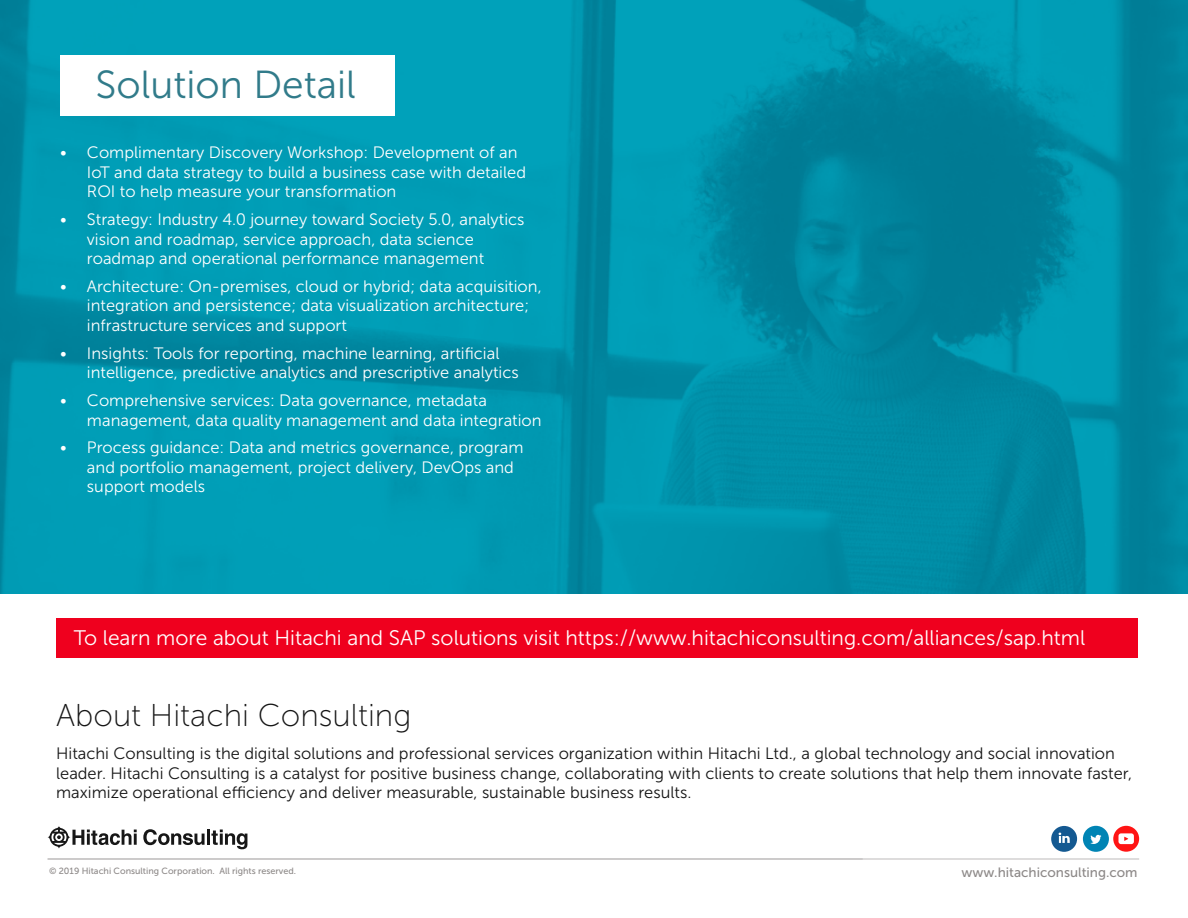
<style>
.page{position:relative;width:1188px;height:918px;background:#fff}
.page>*{position:absolute;margin:0;border:0;box-sizing:border-box;transform-origin:0 0}
.t1{font:39px "Museo Sans 300";color:#317b8a}
.t2{font:31.5px "Museo Sans 100";color:#151515}
.t3{font:21px "Museo Sans 300";color:#fff}
.t4{font:16.5px/19.8px "Museo Sans 300";color:#fff}
.t5{font:16.5px/19.8px "Museo Sans 300";color:#151515}
.t6{font:13.5px "Museo Sans 500";color:#8d8988}
.t7{font:9px "Museo Sans 500";color:#8d8988}
</style>
<div class="page">
<hr style="left:48px;top:859px;width:1091px;height:1px;background:#bdbaba">
<svg style="left:1083px;top:826px;width:56px;height:26px"></svg>
<svg style="left:1051px;top:826px;width:26px;height:26px"></svg>
<svg style="left:48px;top:826px;width:89px;height:23px"></svg>
<svg style="left:143px;top:829px;width:62px;height:16px"></svg>
<hr style="left:207px;top:830px;width:3px;height:15px;background:#171717">
<svg style="left:211px;top:830px;width:36px;height:19px"></svg>
<img style="left:0;top:0;width:1188px;height:594px">
<div style="left:60px;top:55px;width:335px;height:61px;background:#fff"></div>
<div style="left:56px;top:619px;width:1082px;height:39px;background:#ef001e"></div>
<h1 class="t1" style="left:96px;top:63px;width:262px">Solution Detail</h1>
<p class="t4" style="left:87px;top:142px;width:441px;text-indent:-27px">• Complimentary Discovery Workshop: Development of an<br>IoT and data strategy to build a business case with detailed<br>ROI to help measure your transformation</p>
<p class="t4" style="left:87px;top:209px;width:439px;text-indent:-27px">• Strategy: Industry 4.0 journey toward Society 5.0, analytics vision and roadmap, service approach, data science roadmap and operational performance management</p>
<p class="t4" style="left:87px;top:276px;width:456px;text-indent:-27px">• Architecture: On-premises, cloud or hybrid; data acquisition, integration and persistence; data visualization architecture; infrastructure services and support</p>
<p class="t4" style="left:87px;top:343px;width:433px;text-indent:-27px">• Insights: Tools for reporting, machine learning, artificial intelligence, predictive analytics and prescriptive analytics</p>
<p class="t4" style="left:87px;top:390px;width:456px;text-indent:-27px">• Comprehensive services: Data governance, metadata management, data quality management and data integration</p>
<p class="t4" style="left:87px;top:437px;width:438px;text-indent:-27px">• Process guidance: Data and metrics governance, program and portfolio management, project delivery, DevOps and support models</p>
<p class="t3" style="left:74px;top:626px;width:1013px">To learn more about Hitachi and SAP solutions visit https://www.hitachiconsulting.com/alliances/sap.html</p>
<h2 class="t2" style="left:56px;top:699px;width:357px">About Hitachi Consulting</h2>
<p class="t5" style="left:56px;top:743px;width:1078px">Hitachi Consulting is the digital solutions and professional services organization within Hitachi Ltd., a global technology and social innovation leader. Hitachi Consulting is a catalyst for positive business change, collaborating with clients to create solutions that help them innovate faster, maximize operational efficiency and deliver measurable, sustainable business results.</p>
<p class="t7" style="left:49px;top:866px;width:249px">© 2019 Hitachi Consulting Corporation. All rights reserved.</p>
<p class="t6" style="left:962px;top:865px;width:178px">www.hitachiconsulting.com</p>
</div>
